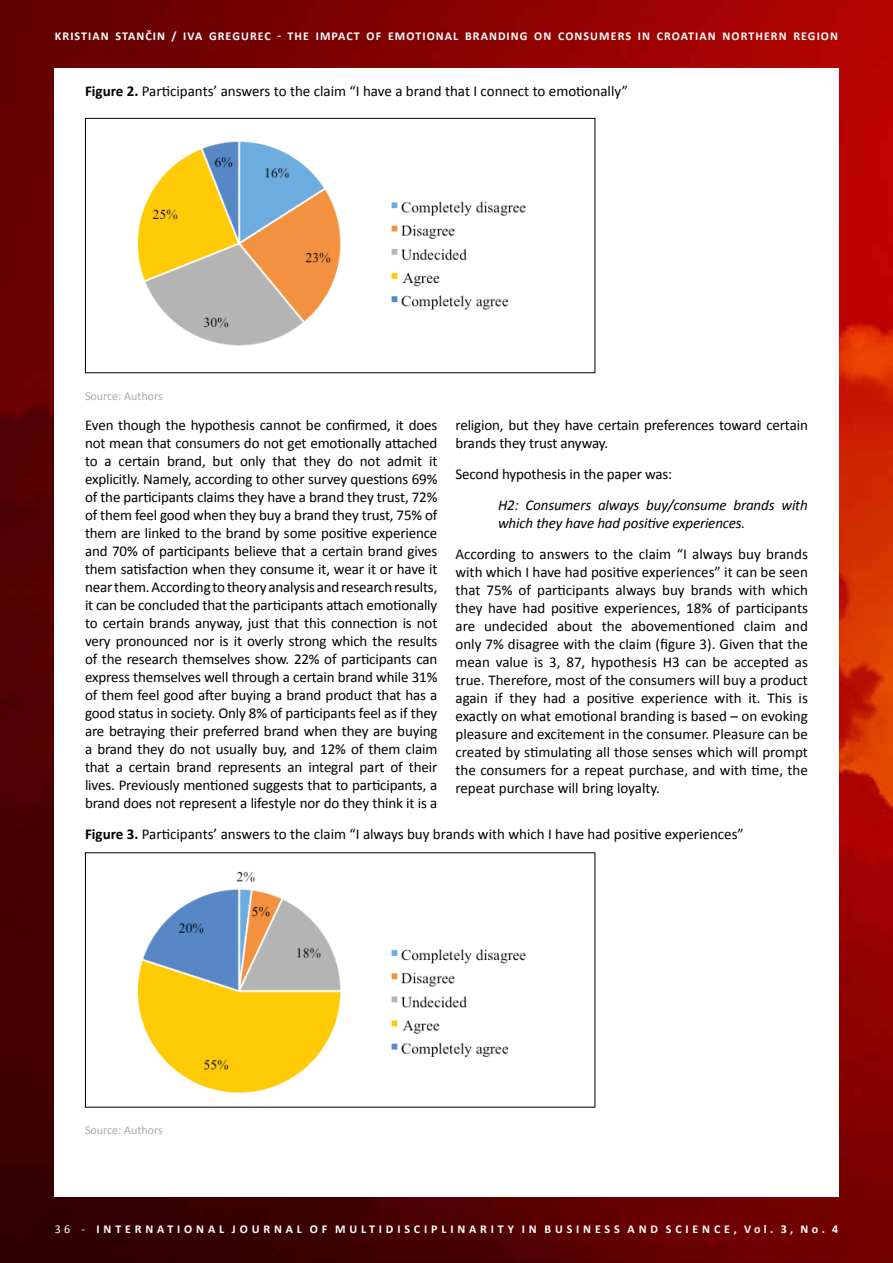
<style>
.page{position:relative;width:893px;height:1263px;background:#fff}
.page>*{position:absolute;margin:0;border:0;box-sizing:border-box;transform-origin:0 0}
.t1{font:15px/18px "Calibri";letter-spacing:-.01em;color:#000;text-align:justify}
.t2{font:italic 15px/18px "Calibri";letter-spacing:-.01em;color:#000}
.t3{font:700 12px "Calibri";letter-spacing:.09em;color:#fff}
.t4{font:12px "Calibri";color:#a7a9ac}
.s1{font-weight:700}
.s2{font-weight:400}
</style>
<div class="page">
<img style="left:0;top:0;width:893px;height:1263px">
<div style="left:54px;top:68px;width:785px;height:1129px;background:#fff"></div>
<img style="left:137px;top:141px;width:389px;height:205px">
<div style="left:85px;top:118px;width:510px;height:255px;border:1px solid #000"></div>
<img style="left:137px;top:871px;width:389px;height:222px">
<p class="t3" style="left:55px;top:28px;width:785px">KRISTIAN STANČIN / IVA GREGUREC - THE IMPACT OF EMOTIONAL BRANDING ON CONSUMERS IN CROATIAN NORTHERN REGION</p>
<p class="t1" style="left:85px;top:82px;width:544px"><span class="s1">FIGURE 2.</span> Participants’ answers to the claim “I have a brand that I connect to emotionally”</p>
<p class="t4" style="left:85px;top:388px;width:79px">Source: Authors</p>
<p class="t1" style="left:85px;top:416px;width:354px">Even though the hypothesis cannot be confirmed, it does not mean that consumers do not get emotionally attached to a certain brand, but only that they do not admit it explicitly. Namely, according to other survey questions 69% of the participants claims they have a brand they trust, 72% of them feel good when they buy a brand they trust, 75% of them are linked to the brand by some positive experience and 70% of participants believe that a certain brand gives them satisfaction when they consume it, wear it or have it near them. According to theory analysis and research results, it can be concluded that the participants attach emotionally to certain brands anyway, just that this connection is not very pronounced nor is it overly strong which the results of the research themselves show. 22% of participants can express themselves well through a certain brand while 31% of them feel good after buying a brand product that has a good status in society. Only 8% of participants feel as if they are betraying their preferred brand when they are buying a brand they do not usually buy, and 12% of them claim that a certain brand represents an integral part of their lives. Previously mentioned suggests that to participants, a brand does not represent a lifestyle nor do they think it is a</p>
<p class="t1" style="left:455px;top:416px;width:354px">religion, but they have certain preferences toward certain brands they trust anyway.</p>
<p class="t1" style="left:455px;top:465px;width:218px">Second hypothesis in the paper was:</p>
<p class="t2" style="left:498px;top:495px;width:311px">H2: Consumers always buy/consume brands with which they have had positive experiences.</p>
<p class="t1" style="left:455px;top:545px;width:354px">According to answers to the claim “I always buy brands with which I have had positive experiences” it can be seen that 75% of participants always buy brands with which they have had positive experiences, 18% of participants are undecided about the abovementioned claim and only 7% disagree with the claim (figure 3). Given that the mean value is 3, 87, hypothesis H3 can be accepted as true. Therefore, most of the consumers will buy a product again if they had a positive experience with it. This is exactly on what emotional branding is based – on evoking pleasure and excitement in the consumer. Pleasure can be created by stimulating all those senses which will prompt the consumers for a repeat purchase, and with time, the repeat purchase will bring loyalty.</p>
<p class="t1" style="left:85px;top:825px;width:660px"><span class="s1">FIGURE 3.</span> Participants’ answers to the claim “I always buy brands with which I have had positive experiences”</p>
<p class="t4" style="left:85px;top:1122px;width:79px">Source: Authors</p>
<p class="t3" style="left:55px;top:1222px;width:60px"><span class="s2">36 -</span> INTERNATIONAL</p>
<p class="t3" style="left:232px;top:1222px;width:20px">J OURNAL</p>
<p class="t3" style="left:310px;top:1222px;width:10px">OF</p>
<p class="t3" style="left:335px;top:1222px;width:25px">M ULTIDISCIPLINARITY</p>
<p class="t3" style="left:522px;top:1222px;width:8px">IN</p>
<p class="t3" style="left:544px;top:1222px;width:21px">B USINESS</p>
<p class="t3" style="left:628px;top:1222px;width:11px">AND</p>
<p class="t3" style="left:666px;top:1222px;width:20px">S CIENCE</p>
<p class="t3" style="left:734px;top:1222px;width:106px">, VOL. 3, NO. 4</p>
</div>
